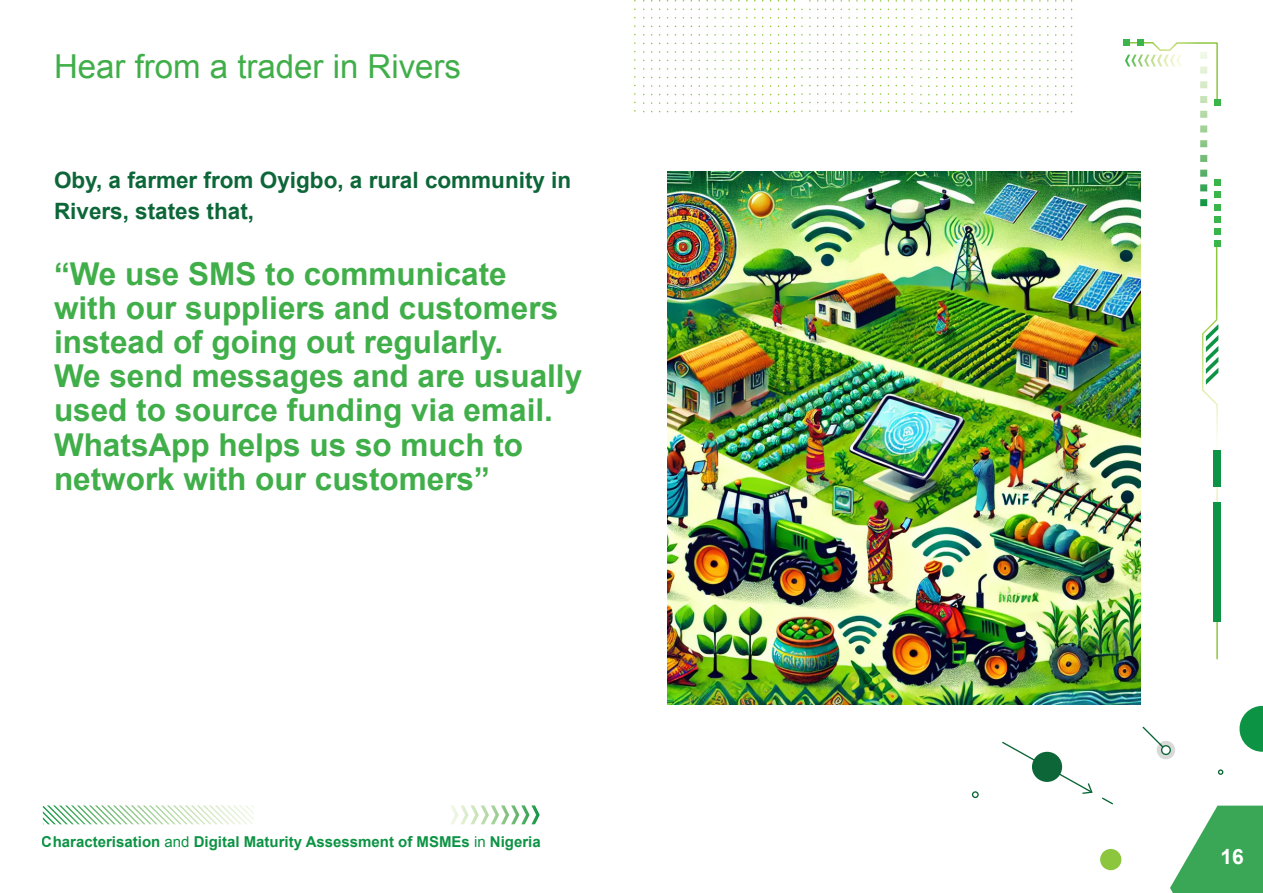
<style>
.page{position:relative;width:1263px;height:893px;background:#fff}
.page>*{position:absolute;margin:0;border:0;box-sizing:border-box;transform-origin:0 0}
.t1{font:33px "Arial";color:#40ae49}
.t2{font:700 31.5px/34.2px "Arial";color:#40ae49}
.t3{font:700 22.5px/31.2px "Arial";color:#0c6638}
.t4{font:700 21px "Arial";color:#fff}
.t5{font:700 15px "Arial";color:#0d9344}
.s1{font-weight:400}
</style>
<div class="page">
<svg style="left:1102px;top:797px;width:11px;height:7px"></svg>
<svg style="left:1002px;top:742px;width:91px;height:52px"></svg>
<div style="left:1032px;top:752px;width:30px;height:30px;background:#0c6638;border-radius:50%"></div>
<div style="left:1100px;top:849px;width:21px;height:21px;background:#8bc63e;border-radius:50%"></div>
<svg style="left:1239px;top:705px;width:24px;height:47px"></svg>
<svg style="left:1218px;top:769px;width:5px;height:6px"></svg>
<svg style="left:972px;top:791px;width:7px;height:7px"></svg>
<div style="left:1157px;top:741px;width:18px;height:18px;background:#d9d9d9;border-radius:50%"></div>
<svg style="left:1142px;top:727px;width:29px;height:28px"></svg>
<svg style="left:1170px;top:806px;width:93px;height:87px"></svg>
<svg style="left:1214px;top:228px;width:6px;height:6px"></svg>
<svg style="left:1214px;top:216px;width:6px;height:6px"></svg>
<div style="left:1213px;top:450px;width:8px;height:37px;background:#0d9344"></div>
<div style="left:1213px;top:502px;width:8px;height:119px;background:#0d9344"></div>
<svg style="left:1202px;top:240px;width:18px;height:420px"></svg>
<svg style="left:1123px;top:40px;width:97px;height:170px"></svg>
<svg style="left:634px;top:0;width:438px;height:113px"></svg>
<svg style="left:43px;top:805px;width:211px;height:19px"></svg>
<svg style="left:451px;top:805px;width:89px;height:19px"></svg>
<img style="left:667px;top:172px;width:474px;height:532px">
<p class="t1" style="left:54px;top:45px;width:409px">Hear from a trader in Rivers</p>
<p class="t3" style="left:54px;top:165px;width:519px">Oby, a farmer from Oyigbo, a rural community in<br>Rivers, states that,</p>
<p class="t2" style="left:54px;top:258px;width:530px">“We use SMS to communicate<br>with our suppliers and customers instead of going out regularly.<br>We send messages and are usually used to source funding via email.<br>WhatsApp helps us so much to network with our customers”</p>
<p class="t5" style="left:42px;top:831px;width:500px">Characterisation <span class="s1">and</span> Digital Maturity Assessment of MSMEs <span class="s1">in</span> Nigeria</p>
<p class="t4" style="left:1220px;top:842px;width:25px">16</p>
</div>
